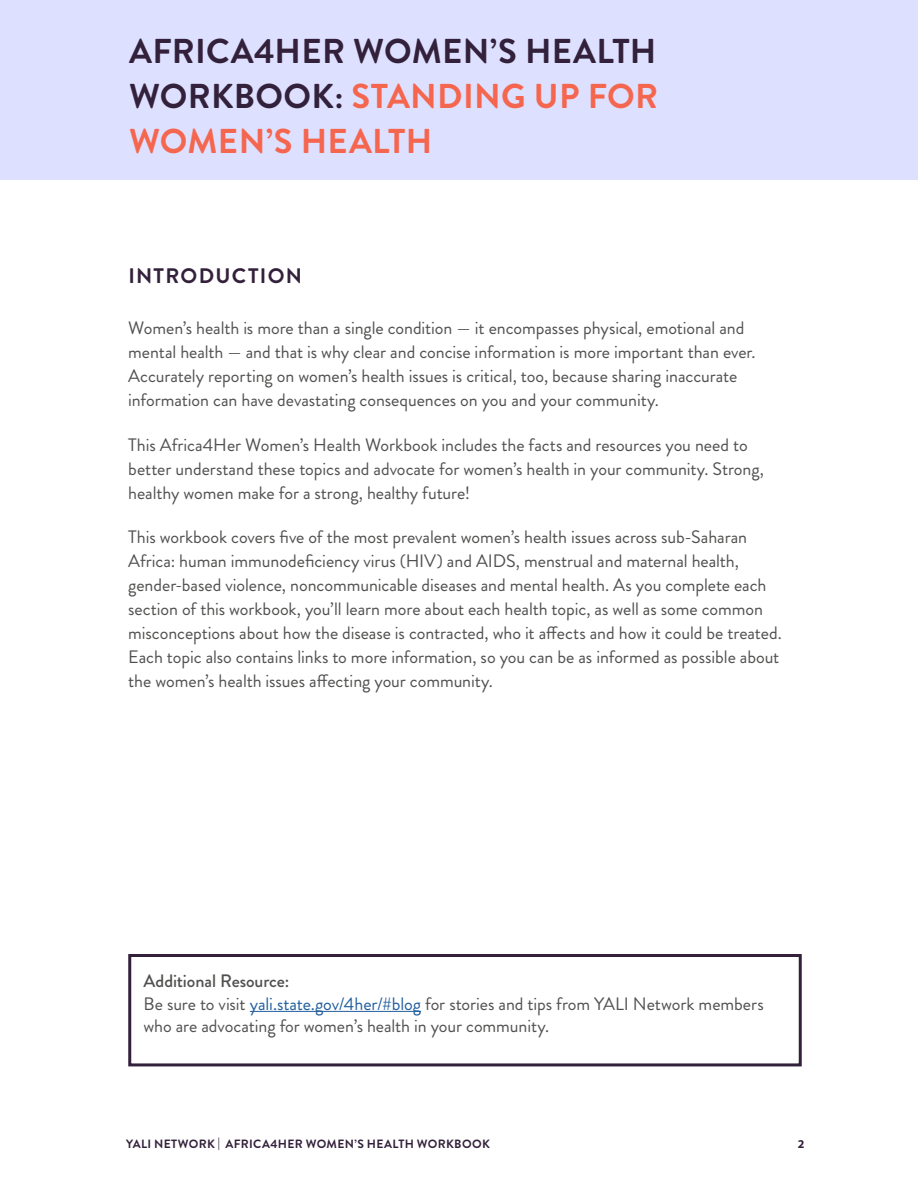
<style>
.page{position:relative;width:918px;height:1188px;background:#fff}
.page>*{position:absolute;margin:0;border:0;box-sizing:border-box;transform-origin:0 0}
.t1{font:700 34.5px/45px "Brandon Grotesque";letter-spacing:.01em;color:#33213b;text-align:justify}
.t2{font:700 21px "Brandon Grotesque";letter-spacing:.06em;color:#33213b}
.t3{font:18px/24px "Brandon Grotesque";letter-spacing:-.005em;color:#50504f}
.t4{font:700 12px "Brandon Grotesque";letter-spacing:.03em;color:#33213b}
.t5{font:700 12px "Myriad Pro";color:#33213b}
.s1{color:#f5664f}
.s2{font-weight:500}
.s3{color:#215e9e}
</style>
<div class="page">
<div style="left:0;top:0;width:918px;height:179px;background:#dee0ff"></div>
<div style="left:128px;top:954px;width:674px;height:112px;border:3px solid #33213b"></div>
<hr style="left:250px;top:1011px;width:171px;height:1px;background:#215e9e">
<h1 class="t1" style="left:129px;top:29px;width:531px">AFRICA4HER WOMEN’S HEALTH WORKBOOK: <span class="s1">STANDING UP FOR WOMEN’S HEALTH</span></h1>
<p class="t2" style="left:128px;top:262px;width:175px">INTRODUCTION</p>
<p class="t3" style="left:128px;top:316px;width:629px">Women’s health is more than a single condition — it encompasses physical, emotional and mental health — and that is why clear and concise information is more important than ever.<br>Accurately reporting on women’s health issues is critical, too, because sharing inaccurate information can have devastating consequences on you and your community.</p>
<p class="t3" style="left:128px;top:433px;width:637px">This Africa4Her Women’s Health Workbook includes the facts and resources you need to better understand these topics and advocate for women’s health in your community. Strong, healthy women make for a strong, healthy future!</p>
<p class="t3" style="left:128px;top:525px;width:655px">This workbook covers five of the most prevalent women’s health issues across sub-Saharan Africa: human immunodeficiency virus (HIV) and AIDS, menstrual and maternal health, gender-based violence, noncommunicable diseases and mental health. As you complete each section of this workbook, you’ll learn more about each health topic, as well as some common misconceptions about how the disease is contracted, who it affects and how it could be treated.<br>Each topic also contains links to more information, so you can be as informed as possible about the women’s health issues affecting your community.</p>
<p class="t3" style="left:144px;top:970px;width:622px;line-height:22.5px"><span class="s2">Additional Resource:<br></span>Be sure to visit <span class="s3">yali.state.gov/4her/#blog</span> for stories and tips from YALI Network members who are advocating for women’s health in your community.</p>
<p class="t4" style="left:126px;top:1135px;width:365px">YALI NETWORK | AFRICA4HER WOMEN’S HEALTH WORKBOOK</p>
<p class="t5" style="left:798px;top:1136px;width:8px">2</p>
</div>
